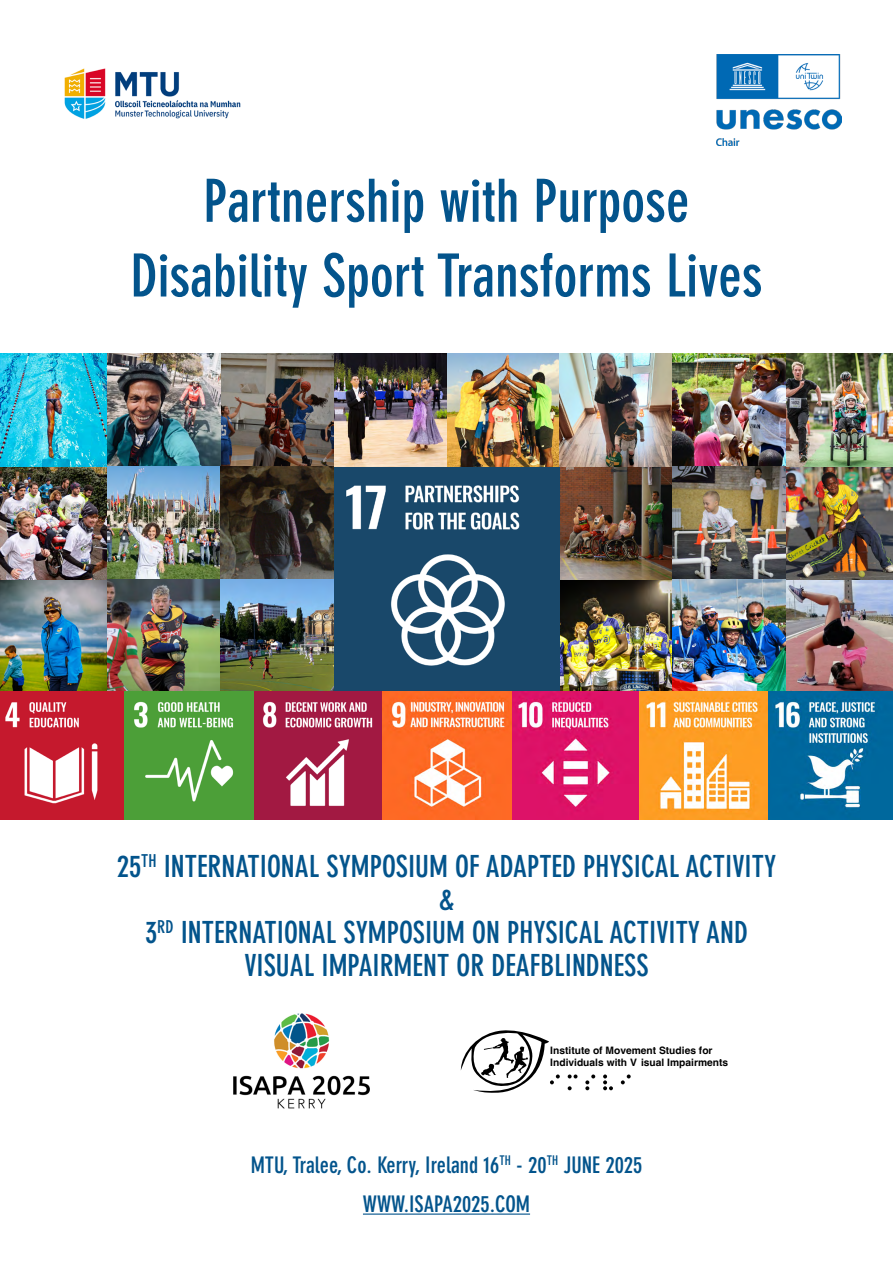
<style>
.page{position:relative;width:893px;height:1263px;background:#fff}
.page>*{position:absolute;margin:0;border:0;box-sizing:border-box;transform-origin:0 0}
.t1{font:700 condensed 58.5px "DIN Neuzeit Grotesk Std";color:#03548c}
.t2{font:700 condensed 30px/33px "DIN Neuzeit Grotesk Std";color:#03548c;text-align:center}
.t3{font:700 condensed 22.5px "DIN Neuzeit Grotesk Std";color:#03548c}
.t4{font:700 10.2px/11.7px "Helvetica";color:#000}
</style>
<div class="page">
<svg style="left:568px;top:1086px;width:4px;height:4px"></svg>
<svg style="left:568px;top:1074px;width:9px;height:4px"></svg>
<svg style="left:585px;top:1074px;width:10px;height:16px"></svg>
<svg style="left:603px;top:1074px;width:10px;height:16px"></svg>
<svg style="left:621px;top:1074px;width:10px;height:10px"></svg>
<svg style="left:461px;top:1030px;width:99px;height:63px"></svg>
<img style="left:233px;top:1013px;width:137px;height:96px">
<hr style="left:363px;top:1213px;width:167px;height:2px;background:#03548c">
<img style="left:0;top:354px;width:893px;height:466px">
<img style="left:717px;top:54px;width:124px;height:91px">
<img style="left:64px;top:68px;width:177px;height:51px">
<p class="t1" style="left:203px;top:167px;width:488px">Partnership with Purpose</p>
<p class="t1" style="left:131px;top:242px;width:633px">Disability Sport Transforms Lives</p>
<p class="t2" style="left:117px;top:850px;width:661px">25<sup>TH</sup> INTERNATIONAL SYMPOSIUM OF ADAPTED PHYSICAL ACTIVITY &amp;<br>3<sup>RD</sup> INTERNATIONAL SYMPOSIUM ON PHYSICAL ACTIVITY AND VISUAL IMPAIRMENT OR DEAFBLINDNESS</p>
<p class="t4" style="left:550px;top:1046px;width:180px">Institute of Movement Studies for<br>Individuals with V isual Impairments</p>
<p class="t3" style="left:251px;top:1152px;width:393px">MTU, Tralee, Co. Kerry, Ireland 16<sup>TH</sup> - 20<sup>TH</sup> JUNE 2025</p>
<p class="t3" style="left:363px;top:1191px;width:169px">WWW.ISAPA2025.COM</p>
</div>
